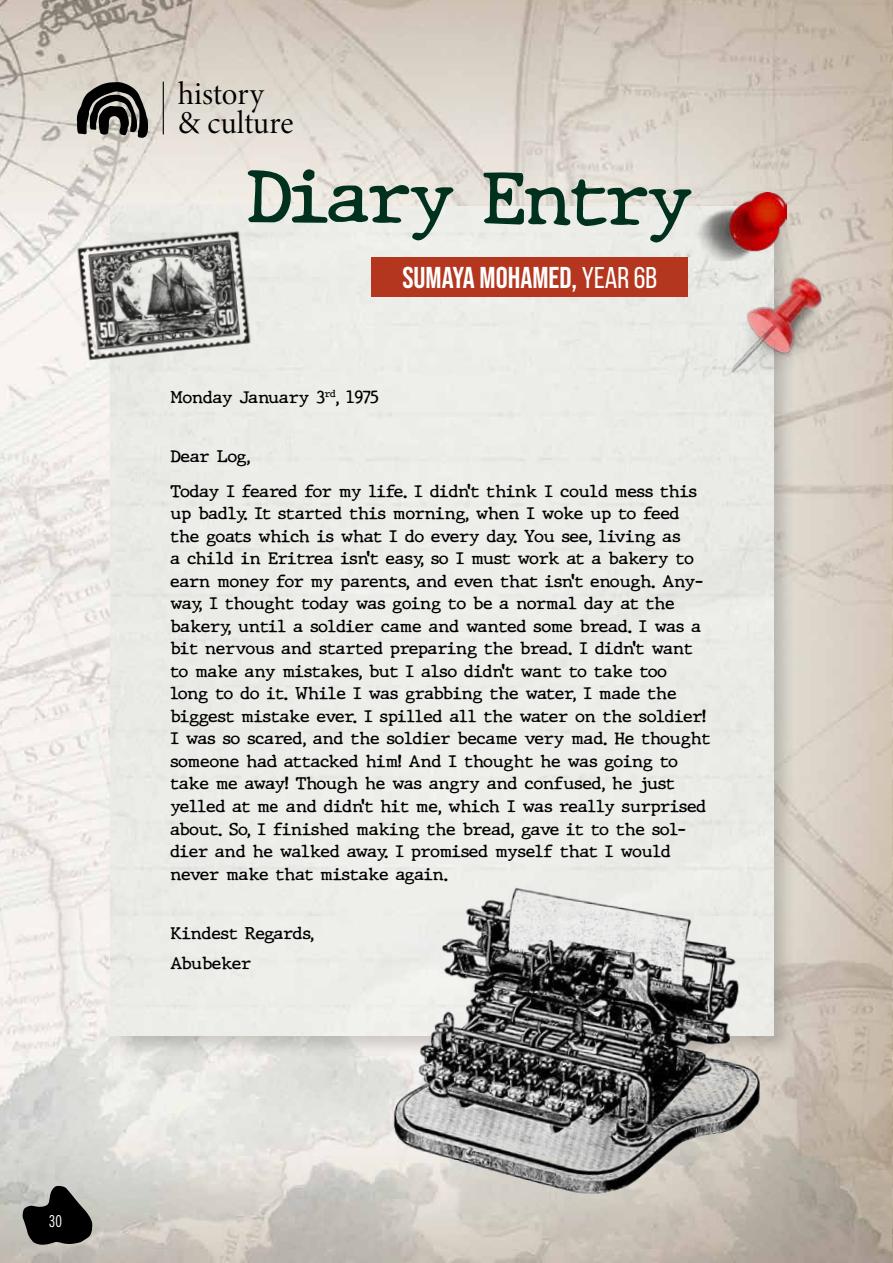
<style>
.page{position:relative;width:893px;height:1263px;background:#fff}
.page>*{position:absolute;margin:0;border:0;box-sizing:border-box;transform-origin:0 0}
.t1{font:72px "JMH Typewriterdry";color:#00311e}
.t2{font:32.1px/29px "Minion Variable Concept";color:#000}
.t3{font:30px "Bebas Neue";color:#fff}
.t4{font:16.5px/22.5px "JMH Typewriterdry";color:#000}
.t5{font:300 condensed 15.75px "Futura";color:#fff}
.s1{font-style:inherit}
</style>
<div class="page">
<img style="left:0;top:0;width:893px;height:1263px">
<div style="left:105px;top:201px;width:692px;height:857px;background:#000;opacity:.18"></div>
<div style="left:111px;top:206px;width:663px;height:829px;background:#ecede8"></div>
<img style="left:697px;top:192px;width:89px;height:50px">
<img style="left:689px;top:242px;width:170px;height:170px">
<img style="left:70px;top:224px;width:188px;height:144px">
<img style="left:279px;top:807px;width:530px;height:441px">
<svg style="left:22px;top:1186px;width:70px;height:61px;background:#454543"></svg>
<hr style="left:163px;top:82px;width:1px;height:52px;background:#000">
<svg style="left:77px;top:82px;width:71px;height:56px;background:#5c5a56"></svg>
<div style="left:372px;top:257px;width:316px;height:40px;background:#b4361e"></div>
<p class="t5" style="left:49px;top:1212px;width:15px">30</p>
<h2 class="t2" style="left:178px;top:79px;width:117px">history &amp; culture</h2>
<h1 class="t1" style="left:248px;top:150px;width:448px;rotate:1deg">Diary Entry</h1>
<h3 class="t3" style="left:402px;top:261px;width:257px">SUMAYA MOHAMED, <span class="s1">YeaR 6B</span></h3>
<p class="t4" style="left:170px;top:387px;width:210px">Monday January 3<sup>rd</sup>, 1975</p>
<p class="t4" style="left:170px;top:441px;width:528px;line-height:34.5px">Dear Log,<br>Today I feared for my life. I didn’t think I could mess this</p>
<p class="t4" style="left:170px;top:504px;width:541px">up badly. It started this morning, when I woke up to feed the goats which is what I do every day. You see, living as<br>a child in Eritrea isn’t easy, so I must work at a bakery to earn money for my parents, and even that isn’t enough. Any&shy;way, I thought today was going to be a normal day at the bakery, until a soldier came and wanted some bread. I was a bit nervous and started preparing the bread. I didn’t want to make any mistakes, but I also didn’t want to take too<br>long to do it. While I was grabbing the water, I made the biggest mistake ever. I spilled all the water on the soldier!<br>I was so scared, and the soldier became very mad. He thought someone had attacked him! And I thought he was going to take me away! Though he was angry and confused, he just yelled at me and didn’t hit me, which I was really surprised about. So, I finished making the bread, gave it to the sol&shy;dier and he walked away. I promised myself that I would never make that mistake again.</p>
<p class="t4" style="left:170px;top:920px;width:145px;line-height:29.8px">Kindest Regards,<br>Abubeker</p>
</div>
